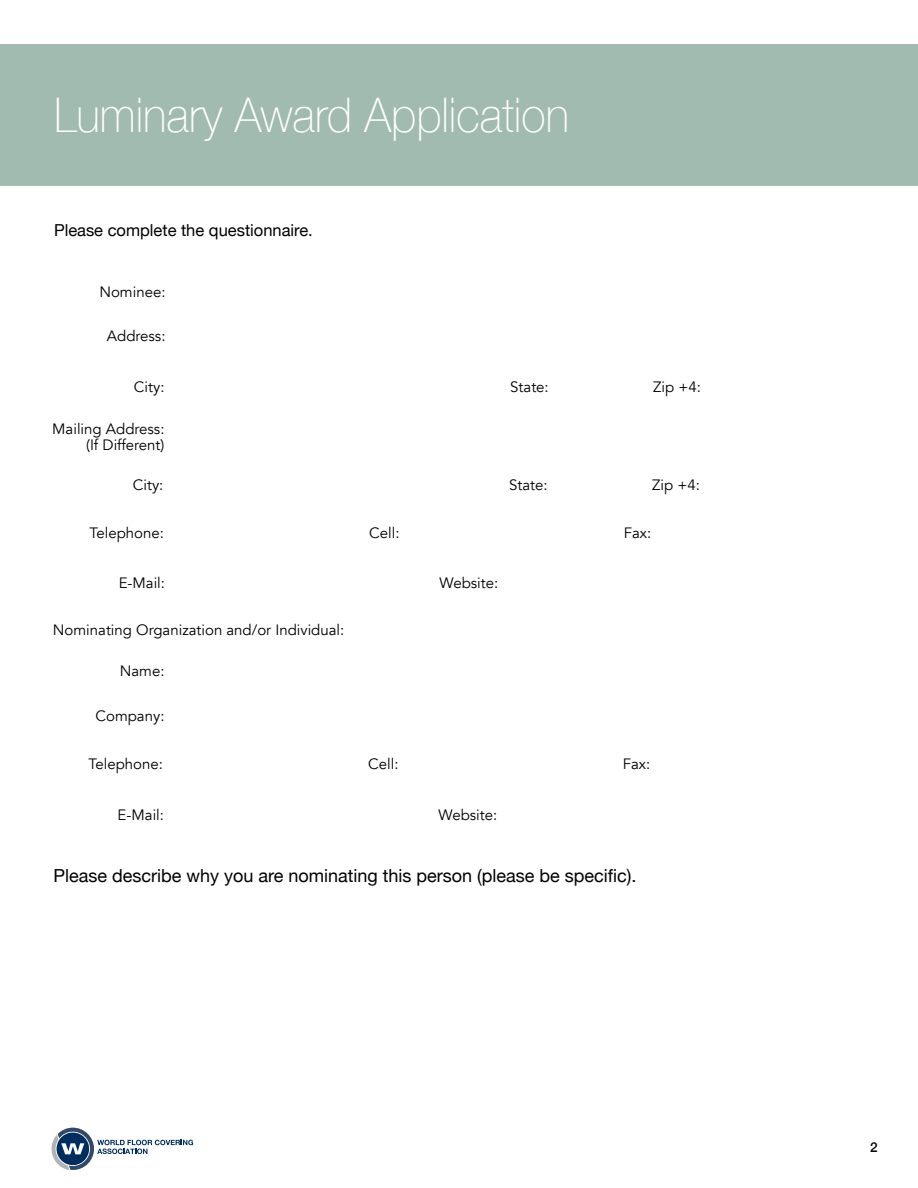
<style>
.page{position:relative;width:918px;height:1188px;background:#fff}
.page>*{position:absolute;margin:0;border:0;box-sizing:border-box;transform-origin:0 0}
.t1{font:100 47.7px "Helvetica Neue";color:#fff;scale:.94 1}
.t2{font:18px "Helvetica Neue";color:#000}
.t3{font:16.5px "Helvetica Neue";color:#000}
.t4{font:15px/16.5px "Avenir";color:#000;text-align:right}
.t5{font:500 13.5px "Helvetica Neue";color:#000}
</style>
<div class="page">
<div style="left:51px;top:1127px;width:44px;height:44px;border:1px solid #fff;border-radius:50%"></div>
<svg style="left:52px;top:1128px;width:141px;height:42px"></svg>
<div style="left:0;top:44px;width:918px;height:142px;background:#a2bbb1"></div>
<h1 class="t1" style="left:54px;top:79px;width:549px">Luminary Award Application</h1>
<p class="t3" style="left:54px;top:219px;width:260px">Please complete the questionnaire.</p>
<p class="t4" style="left:99px;top:284px;width:68px">Nominee:</p>
<p class="t4" style="left:107px;top:328px;width:60px">Address:</p>
<p class="t4" style="left:134px;top:379px;width:32px">City:</p>
<p class="t4" style="left:510px;top:379px;width:40px">State:</p>
<p class="t4" style="left:653px;top:379px;width:49px">Zip +4:</p>
<p class="t4" style="left:52px;top:421px;width:114px">Mailing Address: (If Different)</p>
<p class="t4" style="left:133px;top:477px;width:32px">City:</p>
<p class="t4" style="left:509px;top:477px;width:40px">State:</p>
<p class="t4" style="left:652px;top:477px;width:49px">Zip +4:</p>
<p class="t4" style="left:90px;top:525px;width:76px">Telephone:</p>
<p class="t4" style="left:369px;top:525px;width:32px">Cell:</p>
<p class="t4" style="left:624px;top:525px;width:29px">Fax:</p>
<p class="t4" style="left:119px;top:575px;width:48px">E-Mail:</p>
<p class="t4" style="left:440px;top:575px;width:60px">Website:</p>
<p class="t4" style="left:53px;top:622px;width:293px">Nominating Organization and/or Individual:</p>
<p class="t4" style="left:120px;top:662px;width:46px">Name:</p>
<p class="t4" style="left:96px;top:708px;width:70px">Company:</p>
<p class="t4" style="left:89px;top:756px;width:76px">Telephone:</p>
<p class="t4" style="left:118px;top:806px;width:48px">E-Mail:</p>
<p class="t4" style="left:438px;top:806px;width:60px">Website:</p>
<p class="t4" style="left:368px;top:756px;width:32px">Cell:</p>
<p class="t4" style="left:623px;top:756px;width:29px">Fax:</p>
<p class="t2" style="left:53px;top:863px;width:585px">Please describe why you are nominating this person (please be specific).</p>
<p class="t5" style="left:870px;top:1136px;width:9px">2</p>
</div>
